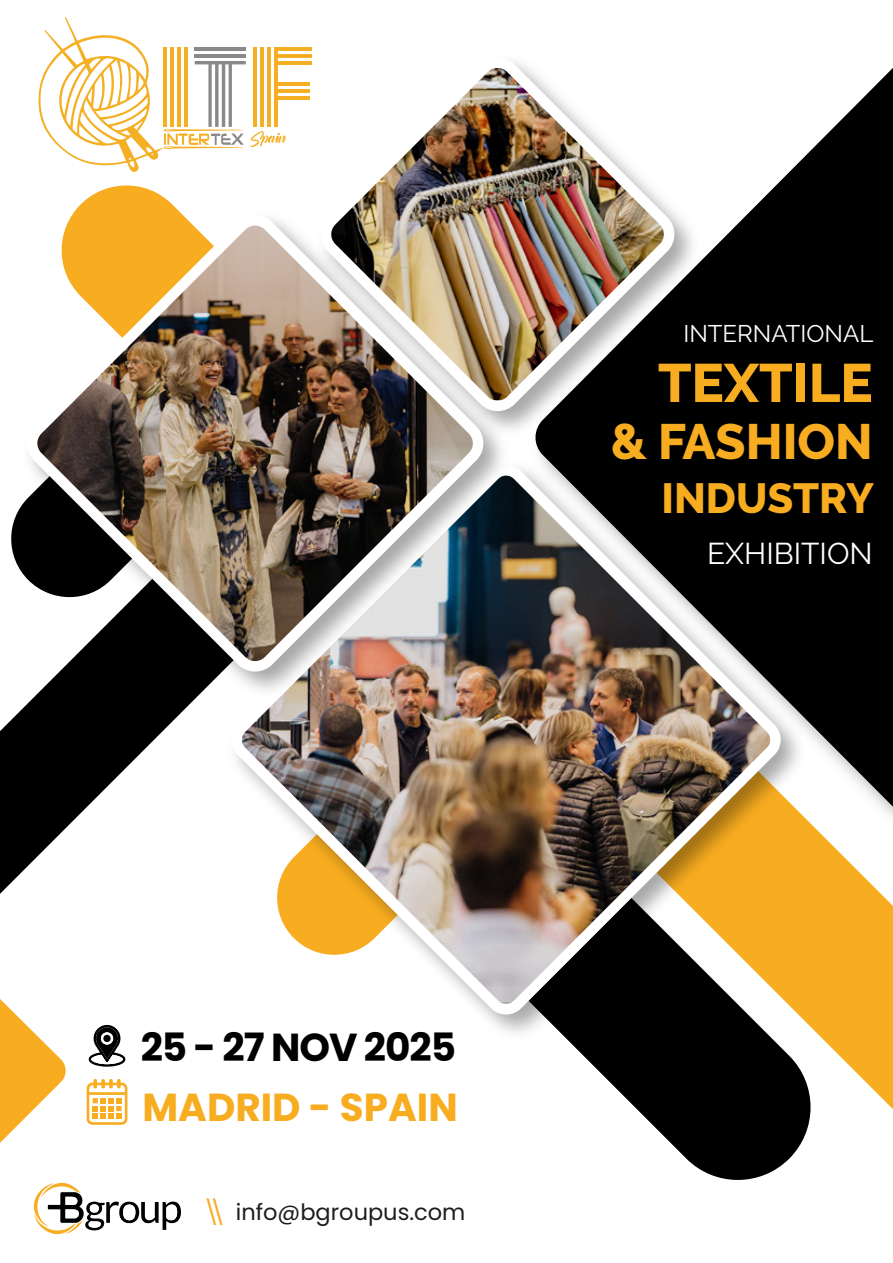
<style>
.page{position:relative;width:893px;height:1263px;background:#fff}
.page>*{position:absolute;margin:0;border:0;box-sizing:border-box;transform-origin:0 0}
.t1{font:800 54px "Raleway";color:#f8ac20}
.t2{font:800 49.5px "Raleway";color:#f8ac20}
.t3{font:800 42px "Raleway";color:#f8ac20}
.t4{font:700 39px "Poppins";letter-spacing:-.025em;color:#000}
.t5{font:700 39px "Poppins";color:#f8ac20}
.t6{font:30px "Raleway";color:#fff}
.t7{font:24px "Raleway";color:#fff}
.t8{font:22.5px "Poppins";color:#1d1d1b}
.s1{font-size:24px;color:#f8ac20}
</style>
<div class="page">
<svg style="left:536px;top:68px;width:357px;height:428px;fill:#000"></svg>
<img style="left:308px;top:57px;width:400px;height:387px">
<img style="left:309px;top:57px;width:377px;height:366px">
<svg style="left:814px;top:496px;width:79px;height:613px"></svg>
<svg style="left:0;top:705px;width:189px;height:189px"></svg>
<svg style="left:575px;top:839px;width:243px;height:341px;fill:#000"></svg>
<svg style="left:82px;top:179px;width:312px;height:24px"></svg>
<img style="left:497px;top:453px;width:317px;height:594px">
<img style="left:235px;top:454px;width:557px;height:572px">
<img style="left:26px;top:203px;width:490px;height:502px">
<img style="left:15px;top:204px;width:480px;height:479px">
<svg style="left:33px;top:1182px;width:148px;height:52px"></svg>
<svg style="left:0;top:999px;width:66px;height:144px"></svg>
<svg style="left:88px;top:1024px;width:38px;height:43px"></svg>
<div style="left:103px;top:1035px;width:8px;height:7px;background:#000;border-radius:50%"></div>
<svg style="left:87px;top:1079px;width:40px;height:46px"></svg>
<hr style="left:274px;top:47px;width:38px;height:4px;background:#f4af22">
<hr style="left:274px;top:82px;width:36px;height:3px;background:#f4af22">
<hr style="left:274px;top:89px;width:36px;height:3px;background:#f4af22">
<hr style="left:274px;top:96px;width:36px;height:3px;background:#f4af22">
<hr style="left:274px;top:54px;width:38px;height:3px;background:#f4af22">
<hr style="left:274px;top:61px;width:38px;height:3px;background:#f4af22">
<svg style="left:38px;top:17px;width:249px;height:155px"></svg>
<p class="t7" style="left:683px;top:320px;width:191px">INTERNATIONAL</p>
<h1 class="t1" style="left:658px;top:352px;width:216px">TEXTILE</h1>
<h2 class="t2" style="left:611px;top:413px;width:264px">&amp; FASHION</h2>
<h3 class="t3" style="left:661px;top:474px;width:214px">INDUSTRY</h3>
<h3 class="t6" style="left:707px;top:536px;width:167px">EXHIBITION</h3>
<h3 class="t4" style="left:141px;top:1025px;width:317px">25 - 27 NOV 2025</h3>
<h3 class="t5" style="left:142px;top:1085px;width:317px">MADRID - SPAIN</h3>
<p class="t8" style="left:203px;top:1199px;width:263px"><span class="s1">\\</span> info@bgroupus.com</p>
</div>
